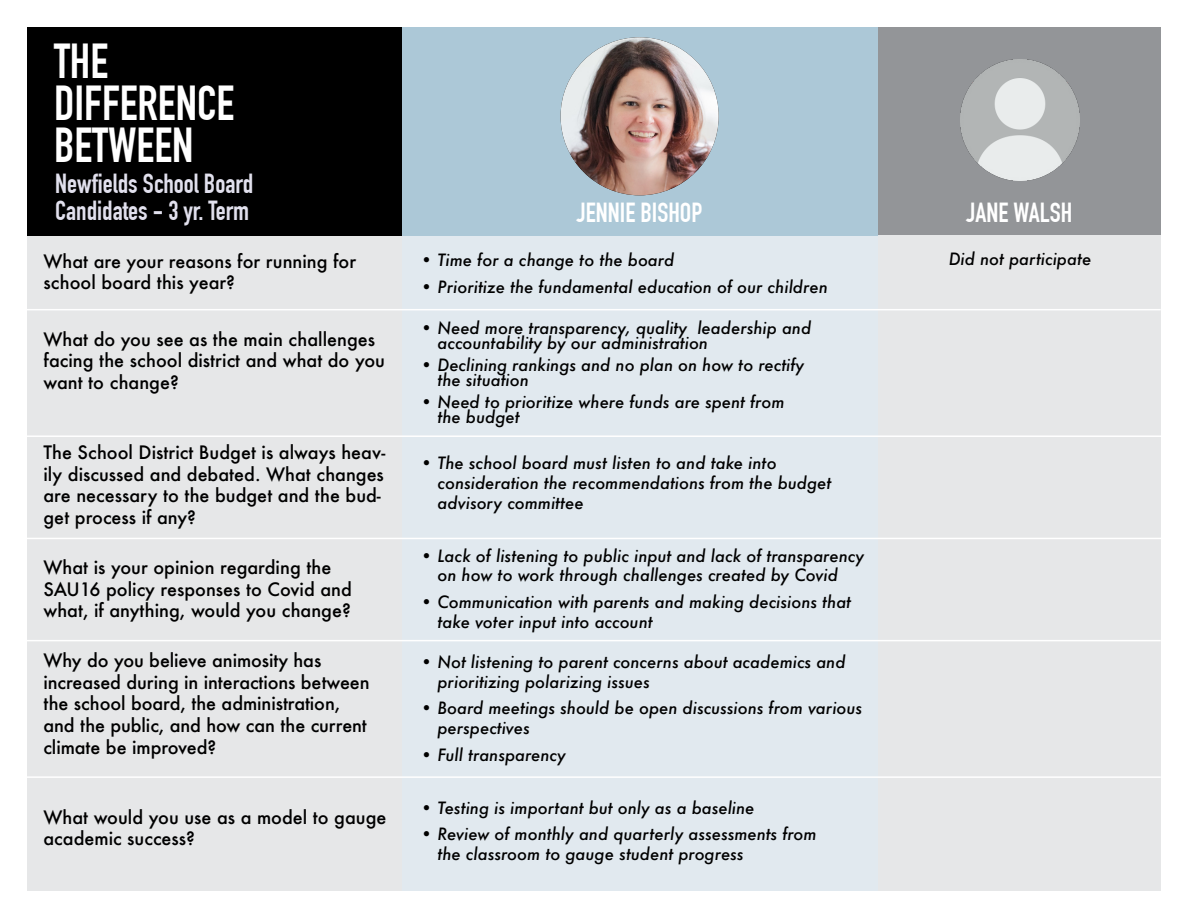
<style>
.page{position:relative;width:1188px;height:918px;background:#fff}
.page>*{position:absolute;margin:0;border:0;box-sizing:border-box;transform-origin:0 0}
.t1{font:700 48px/42px "DIN Condensed";color:#fff}
.t2{font:700 27px/27px "DIN Condensed";color:#e1e0ed}
.t3{font:700 27px "DIN Condensed";color:#fff}
.t4{font:500 18px/21.6px "Futura";color:#000}
.t5{font:italic 500 16.5px/19.8px "Futura";color:#000}
</style>
<div class="page">
<div style="left:402px;top:235px;width:481px;height:656px;background:#e1e9ef"></div>
<div style="left:877px;top:27px;width:284px;height:208px;background:#939598"></div>
<div style="left:878px;top:235px;width:283px;height:656px;background:#e6e7e8"></div>
<div style="left:402px;top:27px;width:476px;height:208px;background:#acc8d7"></div>
<div style="left:27px;top:235px;width:375px;height:656px;background:#e6e7e8"></div>
<div style="left:27px;top:27px;width:375px;height:208px;background:#000"></div>
<hr style="left:27px;top:309px;width:1134px;height:1px;background:#fff">
<hr style="left:27px;top:435px;width:1134px;height:2px;background:#fff">
<hr style="left:27px;top:538px;width:1134px;height:1px;background:#fff">
<hr style="left:27px;top:640px;width:1134px;height:1px;background:#fff">
<hr style="left:27px;top:776px;width:1134px;height:2px;background:#fff">
<img style="left:960px;top:60px;width:120px;height:121px">
<img style="left:561px;top:37px;width:158px;height:158px;border-radius:79px">
<h1 class="t1" style="left:54px;top:41px;width:162px">THE<br>DIFFERENCE<br>BETWEEN</h1>
<h2 class="t2" style="left:55px;top:170px;width:200px">NEWFIELDS SCHOOL BOARD<br>CANDIDATES - 3 YR. TERM</h2>
<p class="t4" style="left:44px;top:250px;width:314px">What are your reasons for running for school board this year?</p>
<p class="t4" style="left:44px;top:328px;width:343px">What do you see as the main challenges facing the school district and what do you want to change?</p>
<p class="t4" style="left:44px;top:442px;width:344px">The School District Budget is always heav&shy;ily discussed and debated. What changes are necessary to the budget and the bud&shy;get process if any?</p>
<p class="t4" style="left:44px;top:556px;width:310px">What is your opinion regarding the<br>SAU16 policy responses to Covid and what, if anything, would you change?</p>
<p class="t4" style="left:44px;top:649px;width:328px">Why do you believe animosity has increased during in interactions between the school board, the administration, and the public, and how can the current climate be improved?</p>
<p class="t4" style="left:44px;top:806px;width:344px">What would you use as a model to gauge academic success?</p>
<h2 class="t3" style="left:577px;top:197px;width:127px">JENNIE BISHOP</h2>
<h2 class="t3" style="left:967px;top:197px;width:107px">JANE WALSH</h2>
<p class="t5" style="left:420px;top:250px;width:256px">• Time for a change to the board</p>
<p class="t5" style="left:420px;top:277px;width:409px">• Prioritize the fundamental education of our children</p>
<p class="t5" style="left:438px;top:321px;width:375px;line-height:15px;text-indent:-18px">• Need more transparency, quality leadership and accountability by our administration</p>
<p class="t5" style="left:438px;top:357px;width:368px;line-height:15px;text-indent:-18px">• Declining rankings and no plan on how to rectify the situation</p>
<p class="t5" style="left:438px;top:394px;width:349px;line-height:15px;text-indent:-18px">• Need to prioritize where funds are spent from the budget</p>
<p class="t5" style="left:438px;top:453px;width:395px;text-indent:-18px">• The school board must listen to and take into consideration the recommendations from the budget advisory committee</p>
<p class="t5" style="left:420px;top:545px;width:446px;text-align:center">• Lack of listening to public input and lack of transparency on how to work through challenges created by Covid</p>
<p class="t5" style="left:438px;top:592px;width:415px;text-indent:-18px">• Communication with parents and making decisions that take voter input into account</p>
<p class="t5" style="left:438px;top:652px;width:410px;text-indent:-18px">• Not listening to parent concerns about academics and prioritizing polarizing issues</p>
<p class="t5" style="left:438px;top:698px;width:426px;text-indent:-18px">• Board meetings should be open discussions from various perspectives</p>
<p class="t5" style="left:420px;top:744px;width:147px">• Full transparency</p>
<p class="t5" style="left:420px;top:797px;width:336px">• Testing is important but only as a baseline</p>
<p class="t5" style="left:438px;top:824px;width:381px;text-indent:-18px">• Review of monthly and quarterly assessments from the classroom to gauge student progress</p>
<p class="t5" style="left:949px;top:249px;width:144px">Did not participate</p>
</div>
